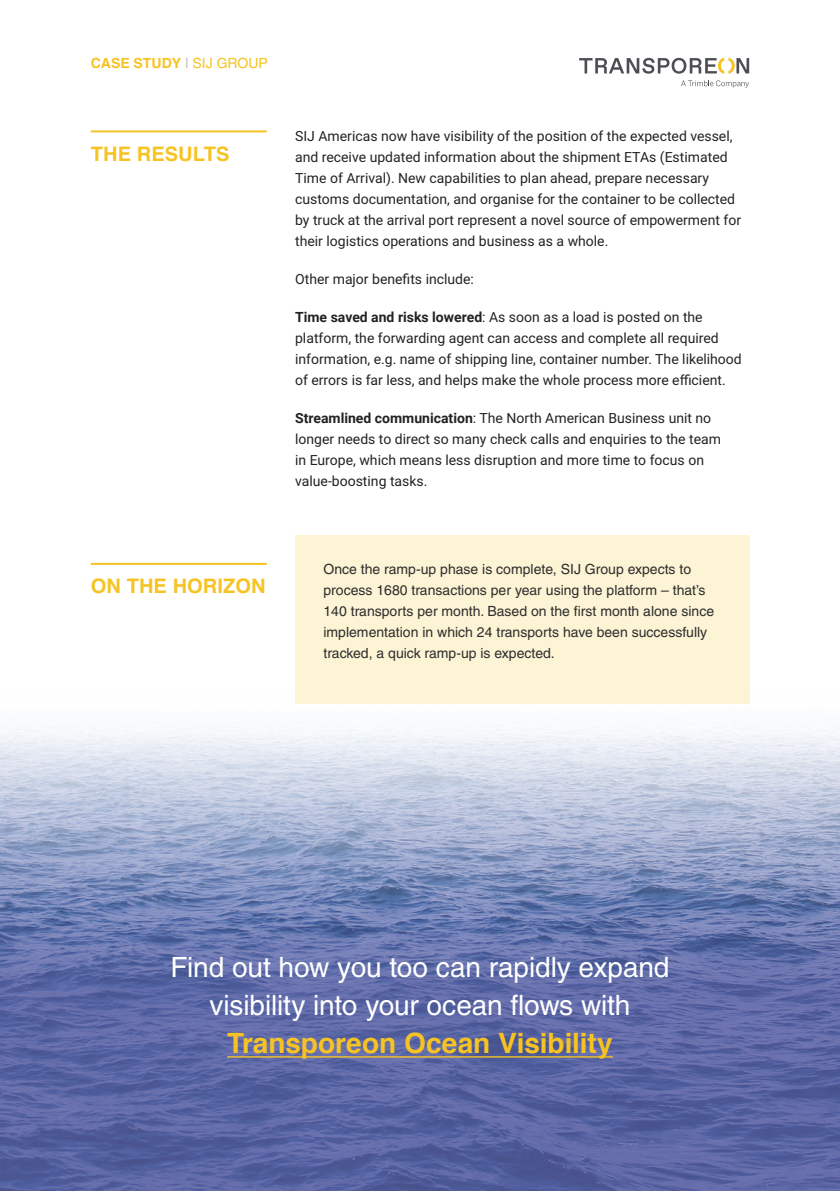
<style>
.page{position:relative;width:840px;height:1191px;background:#fff}
.page>*{position:absolute;margin:0;border:0;box-sizing:border-box;transform-origin:0 0}
.t1{font:28px/38px "Helvetica";letter-spacing:-.005em;color:#fff;text-align:center}
.t2{font:700 28px "Helvetica";color:#f6c322}
.t3{font:700 20px "Helvetica";letter-spacing:.005em;color:#f6c322}
.t4{font:14px/21px "Roboto";color:#222}
.t5{font:14px/21px "Helvetica";color:#222}
.t6{font:700 14px "Helvetica";color:#f6c322}
.s1{font-weight:400;color:#b8b8ba}
.s2{font-weight:400}
.s3{font-weight:700}
</style>
<div class="page">
<hr style="left:91px;top:130px;width:175px;height:2px;background:#f6c322">
<hr style="left:91px;top:563px;width:175px;height:2px;background:#f6c322">
<svg style="left:0;top:724px;width:839px;height:467px;background:#7f8ab9"></svg>
<hr style="left:227px;top:1056px;width:385px;height:1px;background:#f6c322">
<div style="left:295px;top:535px;width:453px;height:169px;background:#fdf3d3"></div>
<svg style="left:681px;top:80px;width:67px;height:8px"></svg>
<svg style="left:579px;top:58px;width:169px;height:16px"></svg>
<p class="t6" style="left:91px;top:52px;width:178px">CASE STUDY <span class="s1">|</span> <span class="s2">SIJ GROUP</span></p>
<h2 class="t3" style="left:91px;top:138px;width:140px">THE RESULTS</h2>
<p class="t4" style="left:295px;top:125px;width:447px">SIJ Americas now have visibility of the position of the expected vessel, and receive updated information about the shipment ETAs (Estimated Time of Arrival). New capabilities to plan ahead, prepare necessary customs documentation, and organise for the container to be collected by truck at the arrival port represent a novel source of empowerment for their logistics operations and business as a whole.</p>
<p class="t4" style="left:295px;top:268px;width:180px">Other major benefits include:</p>
<p class="t4" style="left:295px;top:306px;width:448px"><span class="s3">Time saved and risks lowered</span>: As soon as a load is posted on the platform, the forwarding agent can access and complete all required information, e.g. name of shipping line, container number. The likelihood of errors is far less, and helps make the whole process more efficient.</p>
<p class="t4" style="left:295px;top:407px;width:427px"><span class="s3">Streamlined communication</span>: The North American Business unit no longer needs to direct so many check calls and enquiries to the team in Europe, which means less disruption and more time to focus on value-boosting tasks.</p>
<h2 class="t3" style="left:91px;top:570px;width:176px">ON THE HORIZON</h2>
<p class="t5" style="left:323px;top:558px;width:392px">Once the ramp-up phase is complete, SIJ Group expects to process 1680 transactions per year using the platform – that’s 140 transports per month. Based on the first month alone since implementation in which 24 transports have been successfully tracked, a quick ramp-up is expected.</p>
<h1 class="t1" style="left:170px;top:948px;width:500px">Find out how you too can rapidly expand visibility into your ocean flows with</h1>
<h1 class="t2" style="left:227px;top:1020px;width:387px">Transporeon Ocean Visibility</h1>
</div>
